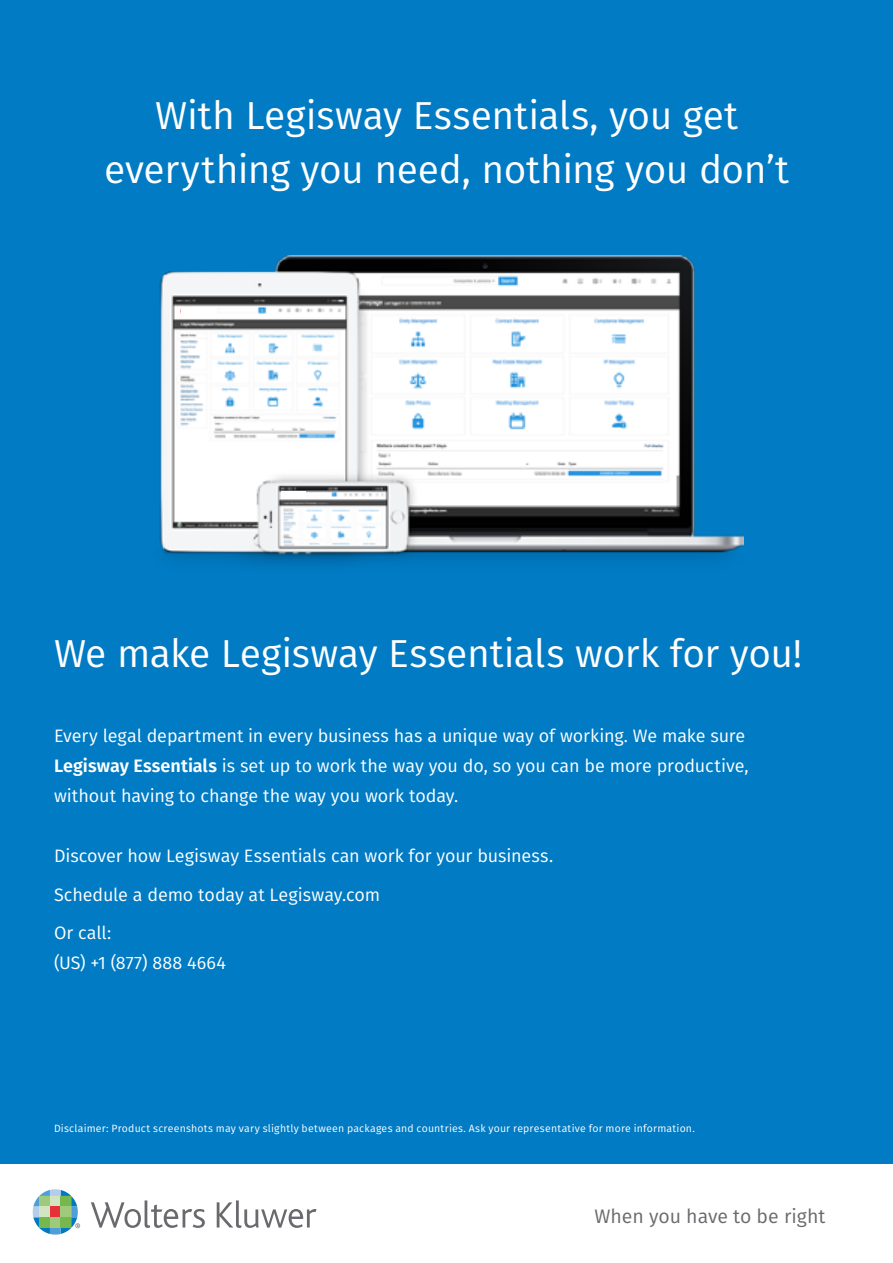
<style>
.page{position:relative;width:893px;height:1263px;background:#fff}
.page>*{position:absolute;margin:0;border:0;box-sizing:border-box;transform-origin:0 0}
.t1{font:39px/54px "Fira Sans";letter-spacing:-.01em;color:#fff;text-align:center}
.t2{font:19.5px "Fira Sans";color:#6a696d}
.t3{font:18px/30px "Fira Sans";letter-spacing:-.005em;color:#fff}
.t4{font:10.5px "Fira Sans";letter-spacing:.02em;color:#fff}
.s1{font-weight:600}
</style>
<div class="page">
<div style="left:0;top:0;width:893px;height:1163px;background:#007bc4"></div>
<svg style="left:91px;top:1200px;width:114px;height:28px"></svg>
<svg style="left:217px;top:1200px;width:100px;height:28px"></svg>
<svg style="left:33px;top:1189px;width:47px;height:45px"></svg>
<img style="left:159px;top:256px;width:585px;height:309px">
<div style="left:181px;top:307px;width:24px;height:10px;background:#fff"></div>
<div style="left:281px;top:491px;width:25px;height:6px;background:#fff"></div>
<h1 class="t1" style="left:104px;top:88px;width:686px">With Legisway Essentials, you get everything you need, nothing you don’t</h1>
<h1 class="t1" style="left:54px;top:625px;width:750px">We make Legisway Essentials work for you!</h1>
<p class="t3" style="left:54px;top:720px;width:696px">Every legal department in every business has a unique way of working. We make sure<br><span class="s1">Legisway Essentials</span> is set up to work the way you do, so you can be more productive, without having to change the way you work today.</p>
<p class="t3" style="left:54px;top:836px;width:501px;line-height:38.5px">Discover how Legisway Essentials can work for your business.<br>Schedule a demo today at Legisway.com<br>Or call:</p>
<p class="t3" style="left:54px;top:947px;width:173px">(US) +1 (877) 888 4664</p>
<p class="t4" style="left:54px;top:1121px;width:642px">Disclaimer: Product screenshots may vary slightly between packages and countries. Ask your representative for more information.</p>
<p class="t2" style="left:594px;top:1201px;width:232px">When you have to be right</p>
</div>
